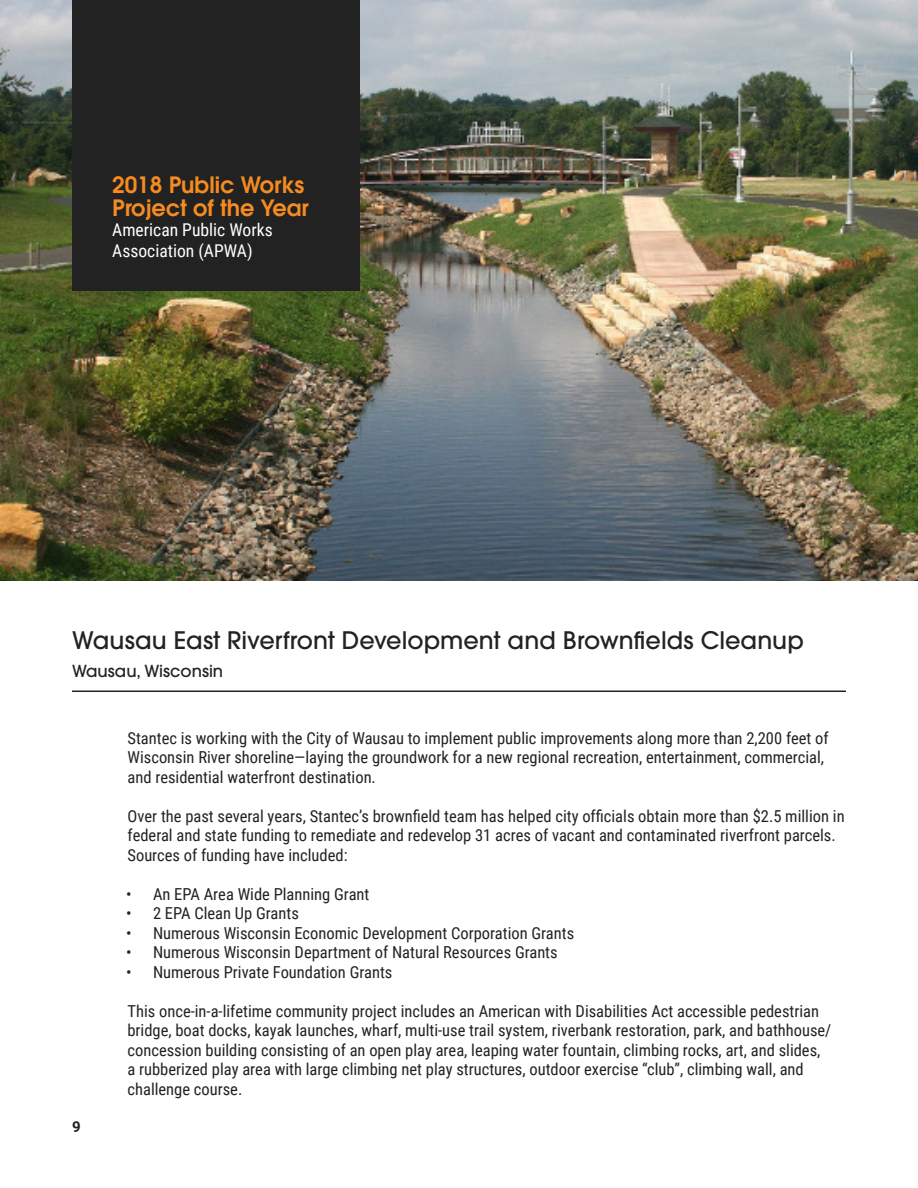
<style>
.page{position:relative;width:918px;height:1188px;background:#fff}
.page>*{position:absolute;margin:0;border:0;box-sizing:border-box;transform-origin:0 0}
.Project_Name{font:500 24px "ITC Avant Garde Pro";color:#222}
.Resume_left_column{font:600 22.35px/22.4px "ITC Avant Garde Pro";color:#f68b1f}
.Body{font:17.55px/20.9px "Roboto Condensed";color:#fff}
.Project_Description{font:16.5px/19.5px "Roboto Condensed";color:#222}
.Project_Location{font:500 16.5px "ITC Avant Garde Pro";color:#222}
.t1{font:700 15px "Roboto";color:#231f20}
</style>
<div class="page">
<hr style="left:72px;top:691px;width:774px;height:1px;background:#222">
<img style="left:0;top:0;width:918px;height:580px">
<div style="left:72px;top:0;width:288px;height:291px;background:#222"></div>
<p class="Resume_left_column" style="left:112px;top:174px;width:198px">2018 Public Works<br>Project of the Year</p>
<p class="Body" style="left:112px;top:219px;width:162px">American Public Works<br>Association (APWA)</p>
<p class="Project_Name" style="left:72px;top:625px;width:733px">Wausau East Riverfront Development and Brownfields Cleanup</p>
<p class="Project_Location" style="left:72px;top:660px;width:153px">Wausau, Wisconsin</p>
<p class="t1" style="left:72px;top:1116px;width:10px">9</p>
<p class="Project_Description" style="left:128px;top:728px;width:703px">Stantec is working with the City of Wausau to implement public improvements along more than 2,200 feet of<br>Wisconsin River shoreline—laying the groundwork for a new regional recreation, entertainment, commercial, and residential waterfront destination.</p>
<p class="Project_Description" style="left:128px;top:806px;width:719px">Over the past several years, Stantec’s brownfield team has helped city officials obtain more than $2.5 million in federal and state funding to remediate and redevelop 31 acres of vacant and contaminated riverfront parcels.<br>Sources of funding have included:</p>
<p class="Project_Description" style="left:126px;top:884px;width:245px">• An EPA Area Wide Planning Grant</p>
<p class="Project_Description" style="left:126px;top:903px;width:174px">• 2 EPA Clean Up Grants</p>
<p class="Project_Description" style="left:126px;top:923px;width:450px">• Numerous Wisconsin Economic Development Corporation Grants</p>
<p class="Project_Description" style="left:126px;top:942px;width:433px">• Numerous Wisconsin Department of Natural Resources Grants</p>
<p class="Project_Description" style="left:126px;top:962px;width:268px">• Numerous Private Foundation Grants</p>
<p class="Project_Description" style="left:128px;top:1001px;width:705px">This once-in-a-lifetime community project includes an American with Disabilities Act accessible pedestrian bridge, boat docks, kayak launches, wharf, multi-use trail system, riverbank restoration, park, and bathhouse/ concession building consisting of an open play area, leaping water fountain, climbing rocks, art, and slides, a rubberized play area with large climbing net play structures, outdoor exercise “club”, climbing wall, and challenge course.</p>
</div>
